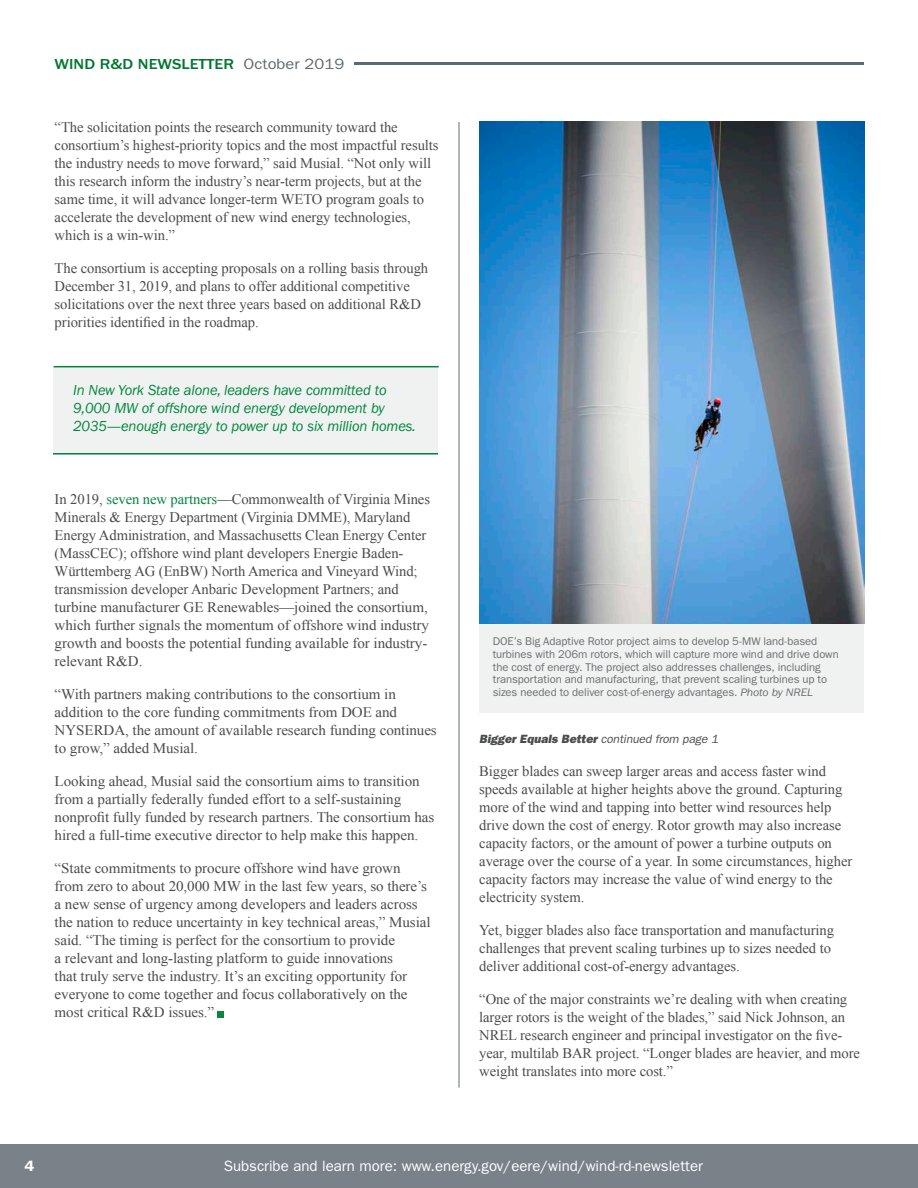
<style>
.page{position:relative;width:918px;height:1188px;background:#fff}
.page>*{position:absolute;margin:0;border:0;box-sizing:border-box;transform-origin:0 0}
.pull_quote{font:italic 15px/18px "ITC Franklin Gothic Std";letter-spacing:-.01em;color:#00853d}
.t1{font:15px "ITC Franklin Gothic Std";color:#fff}
.office_name{font:500 15px "ITC Franklin Gothic Std";color:#007730;scale:1.1 1}
.office_name-2{font:600 15px "ITC Franklin Gothic Std";color:#fff;scale:1.1 1}
.body_text{font:14.7px/18px "Times New Roman";letter-spacing:-.005em;color:#4b4c4d}
.body_text-2{font:italic 12px "ITC Franklin Gothic Std Hvy";color:#4b4c4d}
.t2{font:11.25px/12.8px "ITC Franklin Gothic Std";letter-spacing:-.005em;color:#6c6d70}
.s1{font-weight:400;color:#5e6a71}
.s2{color:#00853d}
.s3{font-style:italic}
.s4{font-family:"ITC Franklin Gothic Std"}
</style>
<div class="page">
<div style="left:0;top:1145px;width:918px;height:43px;background:#788288"></div>
<hr style="left:459px;top:122px;width:1px;height:966px;background:#5e6a71">
<hr style="left:355px;top:63px;width:509px;height:2px;background:#5e6a71">
<img style="left:480px;top:122px;width:385px;height:502px">
<div style="left:479px;top:624px;width:385px;height:88px;background:#eff2f1"></div>
<svg style="left:218px;top:1011px;width:6px;height:6px"></svg>
<div style="left:53px;top:366px;width:385px;height:88px;background:#eff2f1"></div>
<hr style="left:54px;top:366px;width:385px;height:1px;background:#00853d">
<hr style="left:53px;top:453px;width:385px;height:1px;background:#00853d">
<p class="office_name" style="left:55px;top:55px;width:265px">WIND R&amp;D NEWSLETTER <span class="s1">October 2019</span></p>
<p class="body_text" style="left:55px;top:117px;width:385px">“The solicitation points the research community toward the consortium’s highest-priority topics and the most impactful results the industry needs to move forward,” said Musial. “Not only will this research inform the industry’s near-term projects, but at the same time, it will advance longer-term WETO program goals to accelerate the development of new wind energy technologies, which is a win-win.”</p>
<p class="body_text" style="left:55px;top:259px;width:375px">The consortium is accepting proposals on a rolling basis through December 31, 2019, and plans to offer additional competitive solicitations over the next three years based on additional R&amp;D priorities identified in the roadmap.</p>
<p class="pull_quote" style="left:73px;top:381px;width:344px">In New York State alone, leaders have committed to<br>9,000 MW of offshore wind energy development by<br>2035—enough energy to power up to six million homes.</p>
<p class="body_text" style="left:55px;top:490px;width:377px">In 2019, <span class="s2">seven new partners</span>—Commonwealth of Virginia Mines Minerals &amp; Energy Department (Virginia DMME), Maryland Energy Administration, and Massachusetts Clean Energy Center (MassCEC); offshore wind plant developers Energie Baden-Württemberg AG (EnBW) North America and Vineyard Wind; transmission developer Anbaric Development Partners; and turbine manufacturer GE Renewables—joined the consortium, which further signals the momentum of offshore wind industry growth and boosts the potential funding available for industry&shy;relevant R&amp;D.</p>
<p class="body_text" style="left:55px;top:685px;width:384px">“With partners making contributions to the consortium in addition to the core funding commitments from DOE and NYSERDA, the amount of available research funding continues to grow,” added Musial.</p>
<p class="body_text" style="left:55px;top:772px;width:381px">Looking ahead, Musial said the consortium aims to transition from a partially federally funded effort to a self-sustaining nonprofit fully funded by research partners. The consortium has hired a full-time executive director to help make this happen.</p>
<p class="body_text" style="left:55px;top:859px;width:377px">“State commitments to procure offshore wind have grown from zero to about 20,000 MW in the last few years, so there’s a new sense of urgency among developers and leaders across the nation to reduce uncertainty in key technical areas,” Musial said. “The timing is perfect for the consortium to provide<br>a relevant and long-lasting platform to guide innovations<br>that truly serve the industry. It’s an exciting opportunity for everyone to come together and focus collaboratively on the most critical R&amp;D issues.”</p>
<p class="t2" style="left:493px;top:635px;width:348px">DOE’s Big Adaptive Rotor project aims to develop 5-MW land-based turbines with 206m rotors, which will capture more wind and drive down the cost of energy. The project also addresses challenges, including transportation and manufacturing, that prevent scaling turbines up to sizes needed to deliver cost-of-energy advantages. <span class="s3">Photo by NREL</span></p>
<p class="body_text-2" style="left:479px;top:731px;width:243px">Bigger Equals Better <span class="s4">continued from page 1</span></p>
<p class="body_text" style="left:479px;top:762px;width:375px">Bigger blades can sweep larger areas and access faster wind speeds available at higher heights above the ground. Capturing more of the wind and tapping into better wind resources help drive down the cost of energy. Rotor growth may also increase capacity factors, or the amount of power a turbine outputs on average over the course of a year. In some circumstances, higher capacity factors may increase the value of wind energy to the electricity system.</p>
<p class="body_text" style="left:479px;top:921px;width:356px">Yet, bigger blades also face transportation and manufacturing challenges that prevent scaling turbines up to sizes needed to deliver additional cost-of-energy advantages.</p>
<p class="body_text" style="left:479px;top:990px;width:382px">“One of the major constraints we’re dealing with when creating larger rotors is the weight of the blades,” said Nick Johnson, an NREL research engineer and principal investigator on the five&shy;year, multilab BAR project. “Longer blades are heavier, and more weight translates into more cost.”</p>
<p class="office_name-2" style="left:25px;top:1157px;width:11px">4</p>
<p class="t1" style="left:224px;top:1158px;width:481px">Subscribe and learn more: www.energy.gov/eere/wind/wind-rd-newsletter</p>
</div>
